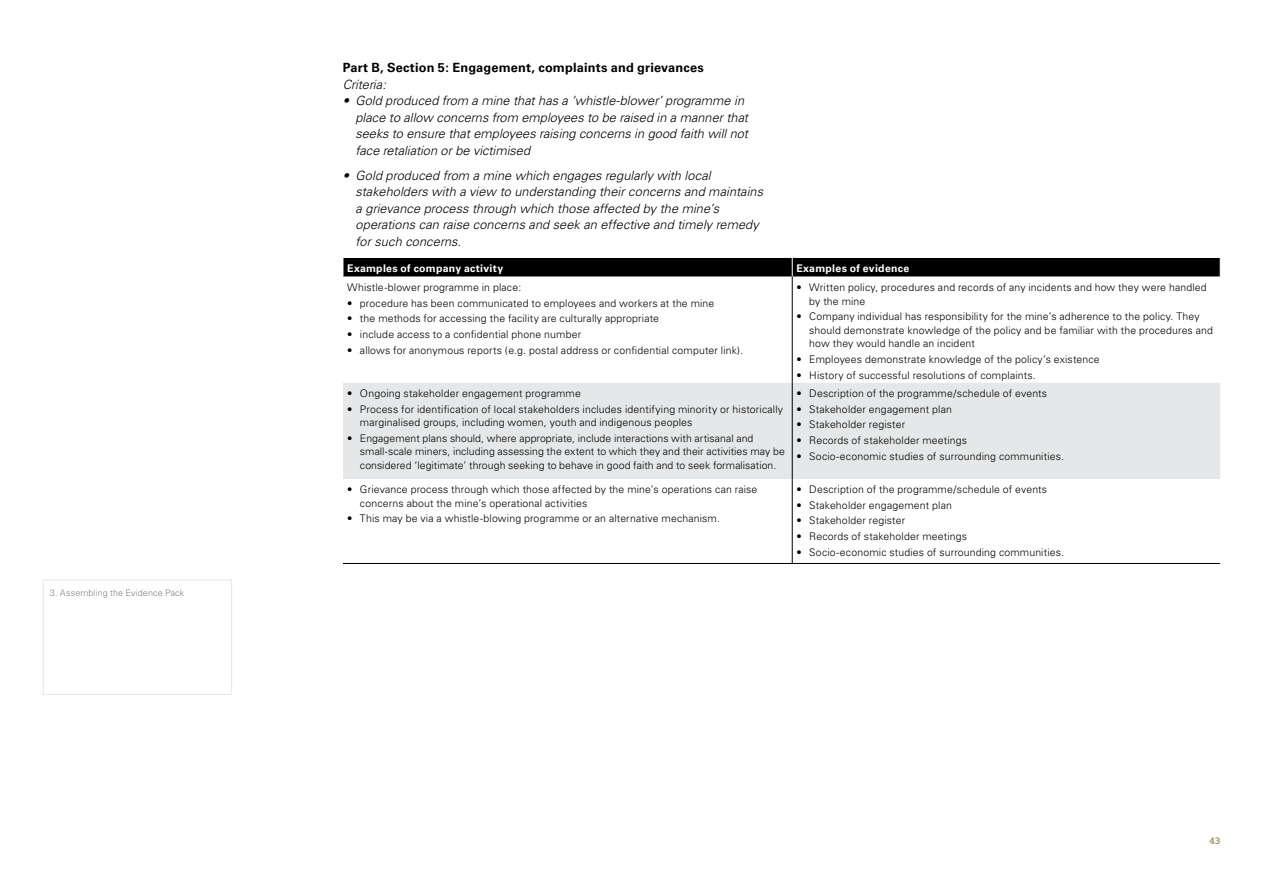
<style>
.page{position:relative;width:1263px;height:893px;background:#fff}
.page>*{position:absolute;margin:0;border:0;box-sizing:border-box;transform-origin:0 0}
.Criteria{font:italic 300 12.75px/16.5px "Univers";letter-spacing:.005em;color:#000}
.Subheading{font:700 12.75px "Univers";letter-spacing:.015em;color:#000}
.Criteria-2{font:italic 300 12.75px "Univers";letter-spacing:-.015em;color:#000}
.Table_text_-_Left_no{font:300 10.5px/13.5px "Univers";letter-spacing:.015em;color:#000}
.Table_Top_-_Left{font:700 10.5px "Univers";letter-spacing:.025em;color:#fff}
.t1{font:700 9.75px "Lexia";color:#a39161}
.t2{font:300 9px "Univers";letter-spacing:.01em;color:#808285}
</style>
<div class="page">
<div style="left:343px;top:383px;width:877px;height:96px;background:#e6e7e8"></div>
<hr style="left:792px;top:276px;width:1px;height:107px;background:#000">
<hr style="left:792px;top:383px;width:1px;height:96px;background:#000">
<hr style="left:792px;top:479px;width:1px;height:84px;background:#000">
<div style="left:343px;top:258px;width:878px;height:18px;background:#000"></div>
<hr style="left:343px;top:563px;width:449px;height:1px;background:#000">
<hr style="left:792px;top:563px;width:428px;height:1px;background:#000">
<div style="left:43px;top:580px;width:189px;height:115px;border:1px solid #e6e7e8"></div>
<p class="t2" style="left:50px;top:587px;width:136px">3. Assembling the Evidence Pack</p>
<p class="Subheading" style="left:343px;top:60px;width:363px">Part B, Section 5: Engagement, complaints and grievances</p>
<p class="Criteria-2" style="left:343px;top:77px;width:45px">Criteria:</p>
<p class="Criteria" style="left:355px;top:93px;width:394px;text-indent:-13px">• Gold produced from a mine that has a ‘whistle-blower’ programme in place to allow concerns from employees to be raised in a manner that seeks to ensure that employees raising concerns in good faith will not face retaliation or be victimised</p>
<p class="Criteria" style="left:355px;top:167px;width:409px;text-indent:-13px">• Gold produced from a mine which engages regularly with local stakeholders with a view to understanding their concerns and maintains a grievance process through which those affected by the mine’s operations can raise concerns and seek an effective and timely remedy for such concerns.</p>
<p class="Table_Top_-_Left" style="left:347px;top:262px;width:157px">Examples of company activity</p>
<p class="Table_Top_-_Left" style="left:796px;top:262px;width:114px">Examples of evidence</p>
<p class="Table_text_-_Left_no" style="left:347px;top:281px;width:176px">Whistle-blower programme in place:</p>
<p class="Table_text_-_Left_no" style="left:347px;top:296px;width:369px">• procedure has been communicated to employees and workers at the mine</p>
<p class="Table_text_-_Left_no" style="left:347px;top:312px;width:313px">• the methods for accessing the facility are culturally appropriate</p>
<p class="Table_text_-_Left_no" style="left:347px;top:328px;width:235px">• include access to a confidential phone number</p>
<p class="Table_text_-_Left_no" style="left:347px;top:343px;width:398px">• allows for anonymous reports (e.g. postal address or confidential computer link).</p>
<p class="Table_text_-_Left_no" style="left:809px;top:281px;width:399px;text-indent:-13px">• Written policy, procedures and records of any incidents and how they were handled by the mine</p>
<p class="Table_text_-_Left_no" style="left:809px;top:310px;width:405px;text-indent:-13px">• Company individual has responsibility for the mine’s adherence to the policy. They should demonstrate knowledge of the policy and be familiar with the procedures and how they would handle an incident</p>
<p class="Table_text_-_Left_no" style="left:796px;top:352px;width:305px">• Employees demonstrate knowledge of the policy’s existence</p>
<p class="Table_text_-_Left_no" style="left:796px;top:368px;width:241px">• History of successful resolutions of complaints.</p>
<p class="Table_text_-_Left_no" style="left:347px;top:387px;width:235px">• Ongoing stakeholder engagement programme</p>
<p class="Table_text_-_Left_no" style="left:360px;top:402px;width:425px;text-indent:-13px">• Process for identification of local stakeholders includes identifying minority or historically marginalised groups, including women, youth and indigenous peoples</p>
<p class="Table_text_-_Left_no" style="left:360px;top:431px;width:426px;text-indent:-13px">• Engagement plans should, where appropriate, include interactions with artisanal and small-scale miners, including assessing the extent to which they and their activities may be considered ‘legitimate’ through seeking to behave in good faith and to seek formalisation.</p>
<p class="Table_text_-_Left_no" style="left:360px;top:483px;width:399px;text-indent:-13px">• Grievance process through which those affected by the mine’s operations can raise concerns about the mine’s operational activities</p>
<p class="Table_text_-_Left_no" style="left:347px;top:512px;width:374px">• This may be via a whistle-blowing programme or an alternative mechanism.</p>
<p class="Table_text_-_Left_no" style="left:796px;top:387px;width:252px">• Description of the programme/schedule of events</p>
<p class="Table_text_-_Left_no" style="left:796px;top:402px;width:157px">• Stakeholder engagement plan</p>
<p class="Table_text_-_Left_no" style="left:796px;top:418px;width:110px">• Stakeholder register</p>
<p class="Table_text_-_Left_no" style="left:796px;top:433px;width:172px">• Records of stakeholder meetings</p>
<p class="Table_text_-_Left_no" style="left:796px;top:449px;width:269px">• Socio-economic studies of surrounding communities.</p>
<p class="Table_text_-_Left_no" style="left:796px;top:483px;width:252px">• Description of the programme/schedule of events</p>
<p class="Table_text_-_Left_no" style="left:796px;top:498px;width:157px">• Stakeholder engagement plan</p>
<p class="Table_text_-_Left_no" style="left:796px;top:514px;width:110px">• Stakeholder register</p>
<p class="Table_text_-_Left_no" style="left:796px;top:530px;width:172px">• Records of stakeholder meetings</p>
<p class="Table_text_-_Left_no" style="left:796px;top:545px;width:269px">• Socio-economic studies of surrounding communities.</p>
<p class="t1" style="left:1209px;top:834px;width:13px">43</p>
</div>
